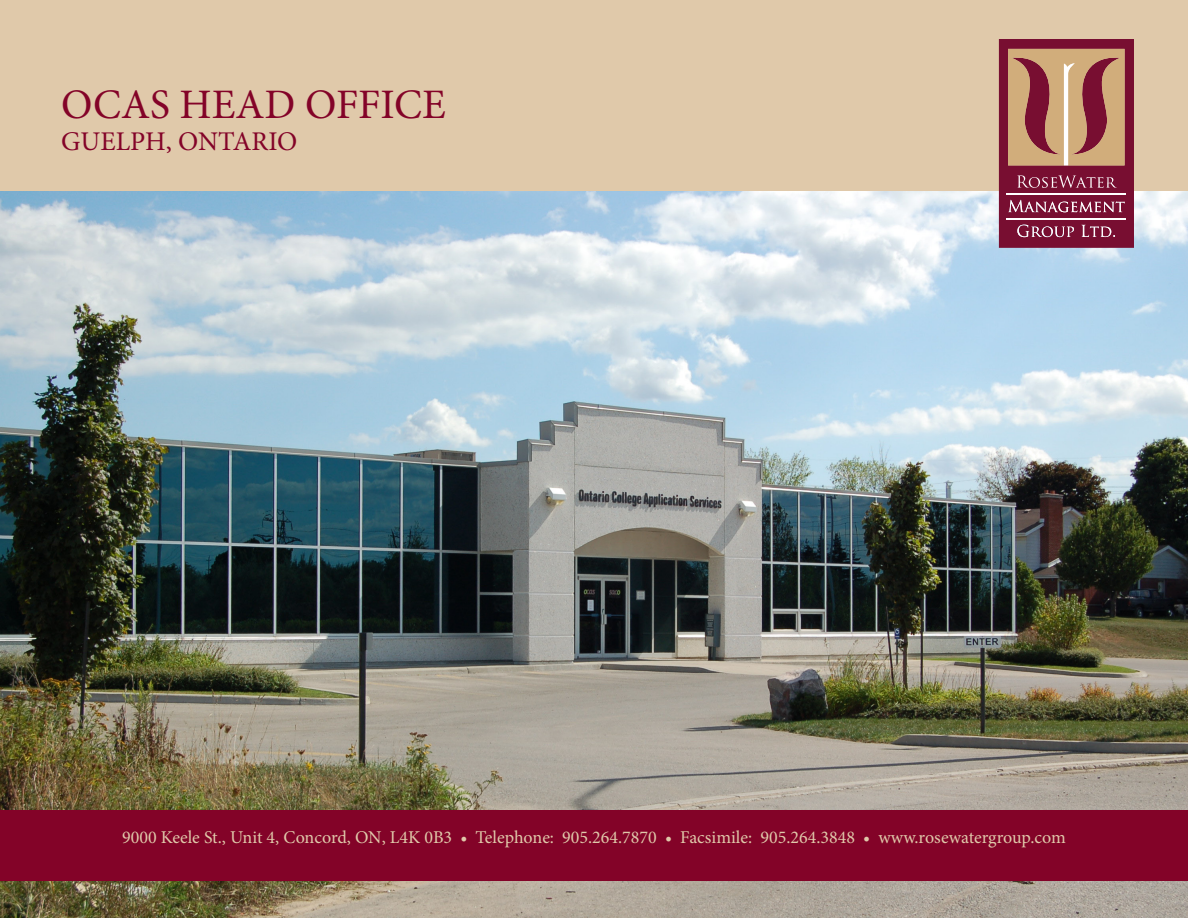
<style>
.page{position:relative;width:1188px;height:918px;background:#fff}
.page>*{position:absolute;margin:0;border:0;box-sizing:border-box;transform-origin:0 0}
.t1{font:42px "Minion Pro";color:#830328}
.t2{font:27px "Minion Pro";color:#830328}
.t3{font:18px "Minion Pro";color:#e0c9aa}
</style>
<div class="page">
<img style="left:0;top:191px;width:1188px;height:727px">
<div style="left:0;top:0;width:1188px;height:191px;background:#e0c9aa"></div>
<div style="left:0;top:810px;width:1188px;height:70px;background:#830328"></div>
<svg style="left:999px;top:39px;width:135px;height:209px;background:#9f5558"></svg>
<p class="t1" style="left:61px;top:76px;width:386px">OCAS HEAD OFFICE</p>
<p class="t2" style="left:61px;top:123px;width:238px">GUELPH, ONTARIO</p>
<p class="t3" style="left:122px;top:825px;width:945px">9000 Keele St., Unit 4, Concord, ON, L4K 0B3 • Telephone: 905.264.7870 • Facsimile: 905.264.3848 • www.rosewatergroup.com</p>
</div>
